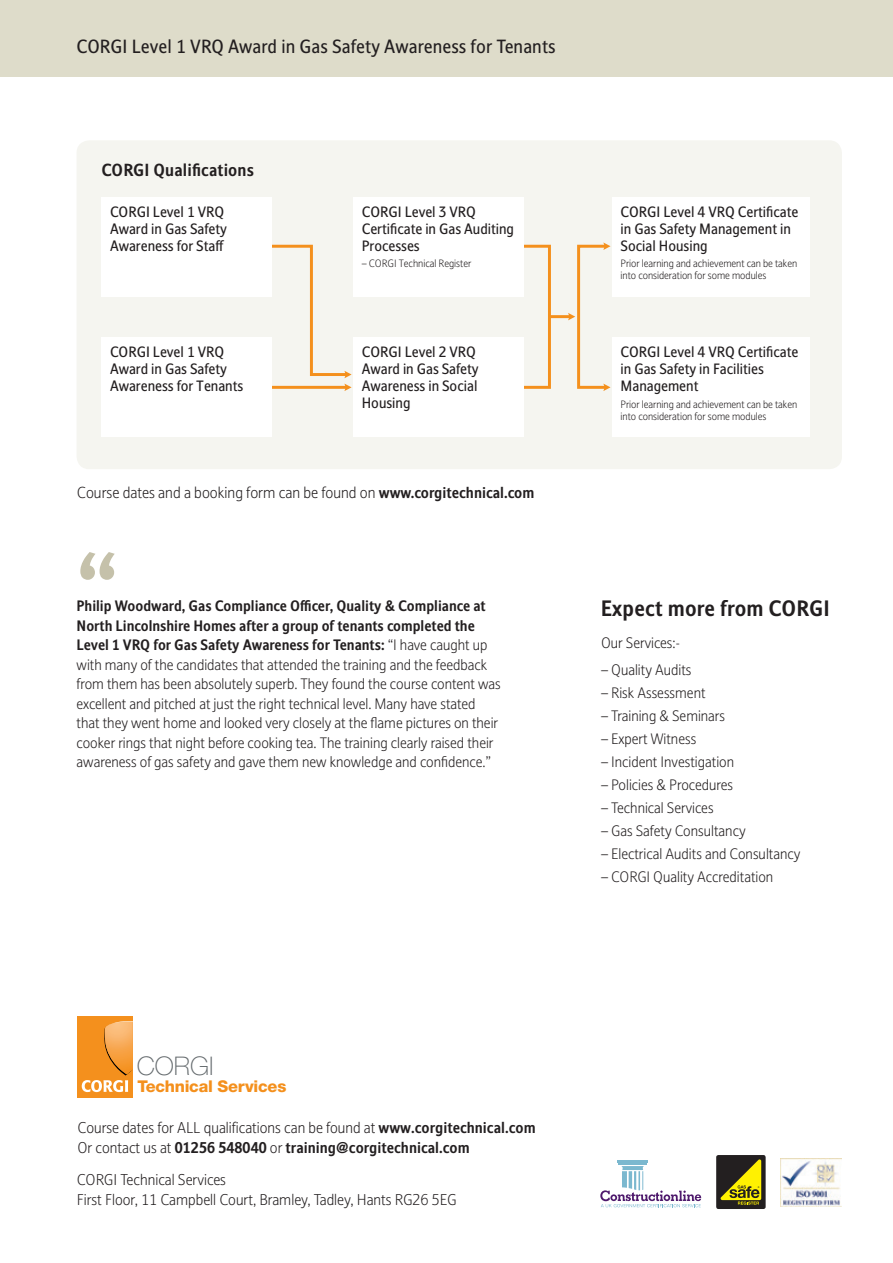
<style>
.page{position:relative;width:893px;height:1263px;background:#fff}
.page>*{position:absolute;margin:0;border:0;box-sizing:border-box;transform-origin:0 0}
.t1{font:700 88.5px "Stroudley";color:#c5c1aa}
.t2{font:100 25.65px "Helvetica Neue LT";color:#646a6d}
.t3{font:700 21px "Stroudley";letter-spacing:.01em;color:#231f20}
.t4{font:18px "Stroudley";letter-spacing:.01em;color:#231f20}
.t5{font:700 16.5px "Stroudley";letter-spacing:.01em;color:#231f20}
.t6{font:800 16.2px "Helvetica Neue LT";letter-spacing:-.015em;color:#f4901d}
.t7{font:300 15px "Stroudley";color:#231f20}
.t8{font:700 14.7px/20px "Stroudley";color:#231f20}
.t9{font:300 14.7px/19.2px "Stroudley";color:#231f20}
.t10{font:300 14.25px/19.5px "Stroudley";color:#231f20}
.t11{font:14.1px/17px "Stroudley";color:#231f20}
.t12{font:300 10.05px/12px "Stroudley";letter-spacing:-.005em;color:#231f20}
.s1{font-weight:700;font-size:14.7px}
.s2{font-weight:700}
.s3{font-weight:300}
</style>
<div class="page">
<div style="left:0;top:0;width:893px;height:77px;background:#dedcca"></div>
<div style="left:77px;top:140px;width:765px;height:329px;background:#f5f5f0;border-radius:13px"></div>
<div style="left:716px;top:1155px;width:50px;height:54px;background:#231f20;border-radius:2px"></div>
<svg style="left:721px;top:1159px;width:40px;height:46px"></svg>
<img style="left:781px;top:1159px;width:61px;height:47px">
<div style="left:77px;top:1016px;width:56px;height:82px;background:#f4901d"></div>
<svg style="left:82px;top:1021px;width:51px;height:71px"></svg>
<hr style="left:617px;top:1160px;width:31px;height:3px;background:#7bb8cf">
<svg style="left:600px;top:1164px;width:101px;height:43px"></svg>
<hr style="left:270px;top:386px;width:77px;height:3px;background:#f4901d">
<svg style="left:269px;top:244px;width:83px;height:134px"></svg>
<svg style="left:344px;top:384px;width:8px;height:7px"></svg>
<svg style="left:512px;top:244px;width:40px;height:145px"></svg>
<div style="left:612px;top:197px;width:198px;height:100px;background:#fff"></div>
<div style="left:612px;top:338px;width:198px;height:99px;background:#fff"></div>
<div style="left:102px;top:197px;width:170px;height:100px;background:#fff"></div>
<div style="left:102px;top:338px;width:170px;height:99px;background:#fff"></div>
<div style="left:353px;top:338px;width:171px;height:99px;background:#fff"></div>
<div style="left:353px;top:197px;width:171px;height:100px;background:#fff"></div>
<hr style="left:549px;top:315px;width:21px;height:3px;background:#f4901d">
<svg style="left:568px;top:242px;width:42px;height:149px"></svg>
<p class="t4" style="left:77px;top:36px;width:481px">CORGI Level 1 VRQ Award in Gas Safety Awareness for Tenants</p>
<p class="t5" style="left:102px;top:159px;width:154px">CORGI Qualifications</p>
<p class="t11" style="left:110px;top:203px;width:118px">CORGI Level 1 VRQ<br>Award in Gas Safety<br>Awareness for Staff</p>
<p class="t11" style="left:362px;top:203px;width:154px">CORGI Level 3 VRQ<br>Certificate in Gas Auditing<br>Processes</p>
<p class="t12" style="left:362px;top:258px;width:111px">– CORGI Technical Register</p>
<p class="t11" style="left:621px;top:203px;width:179px">CORGI Level 4 VRQ Certificate in Gas Safety Management in<br>Social Housing</p>
<p class="t12" style="left:621px;top:258px;width:178px">Prior learning and achievement can be taken into consideration for some modules</p>
<p class="t11" style="left:110px;top:344px;width:135px">CORGI Level 1 VRQ<br>Award in Gas Safety<br>Awareness for Tenants</p>
<p class="t11" style="left:621px;top:344px;width:179px">CORGI Level 4 VRQ Certificate in Gas Safety in Facilities<br>Management</p>
<p class="t12" style="left:621px;top:398px;width:178px">Prior learning and achievement can be taken into consideration for some modules</p>
<p class="t11" style="left:362px;top:344px;width:118px">CORGI Level 2 VRQ<br>Award in Gas Safety<br>Awareness in Social<br>Housing</p>
<p class="t7" style="left:77px;top:484px;width:459px">Course dates and a booking form can be found on <span class="s1">www.corgitechnical.com</span></p>
<h1 class="t1" style="left:77px;top:533px;width:43px">“</h1>
<p class="t10" style="left:77px;top:596px;width:426px"><span class="s2">Philip Woodward, Gas Compliance Officer, Quality &amp; Compliance at North Lincolnshire Homes after a group of tenants completed the Level 1 VRQ for Gas Safety Awareness for Tenants:</span> “I have caught up with many of the candidates that attended the training and the feedback from them has been absolutely superb. They found the course content was excellent and pitched at just the right technical level. Many have stated that they went home and looked very closely at the flame pictures on their cooker rings that night before cooking tea. The training clearly raised their awareness of gas safety and gave them new knowledge and confidence.”</p>
<h3 class="t3" style="left:600px;top:595px;width:231px">Expect more from CORGI</h3>
<p class="t10" style="left:601px;top:633px;width:81px">Our Services:-</p>
<p class="t10" style="left:601px;top:660px;width:92px">– Quality Audits</p>
<p class="t10" style="left:601px;top:683px;width:106px">– Risk Assessment</p>
<p class="t10" style="left:601px;top:706px;width:126px">– Training &amp; Seminars</p>
<p class="t10" style="left:601px;top:729px;width:97px">– Expert Witness</p>
<p class="t10" style="left:601px;top:752px;width:135px">– Incident Investigation</p>
<p class="t10" style="left:601px;top:775px;width:134px">– Policies &amp; Procedures</p>
<p class="t10" style="left:601px;top:798px;width:114px">– Technical Services</p>
<p class="t10" style="left:601px;top:821px;width:146px">– Gas Safety Consultancy</p>
<p class="t10" style="left:601px;top:844px;width:201px">– Electrical Audits and Consultancy</p>
<p class="t10" style="left:601px;top:867px;width:174px">– CORGI Quality Accreditation</p>
<h2 class="t2" style="left:137px;top:1052px;width:78px">CORGI</h2>
<p class="t6" style="left:138px;top:1076px;width:150px">Technical Services</p>
<p class="t8" style="left:77px;top:1118px;width:460px"><span class="s3">Course dates for ALL qualifications can be found at</span> www.corgitechnical.com<br><span class="s3">Or contact us at</span> 01256 548040 <span class="s3">or</span> training@corgitechnical.com</p>
<p class="t9" style="left:77px;top:1170px;width:381px">CORGI Technical Services<br>First Floor, 11 Campbell Court, Bramley, Tadley, Hants RG26 5EG</p>
</div>
